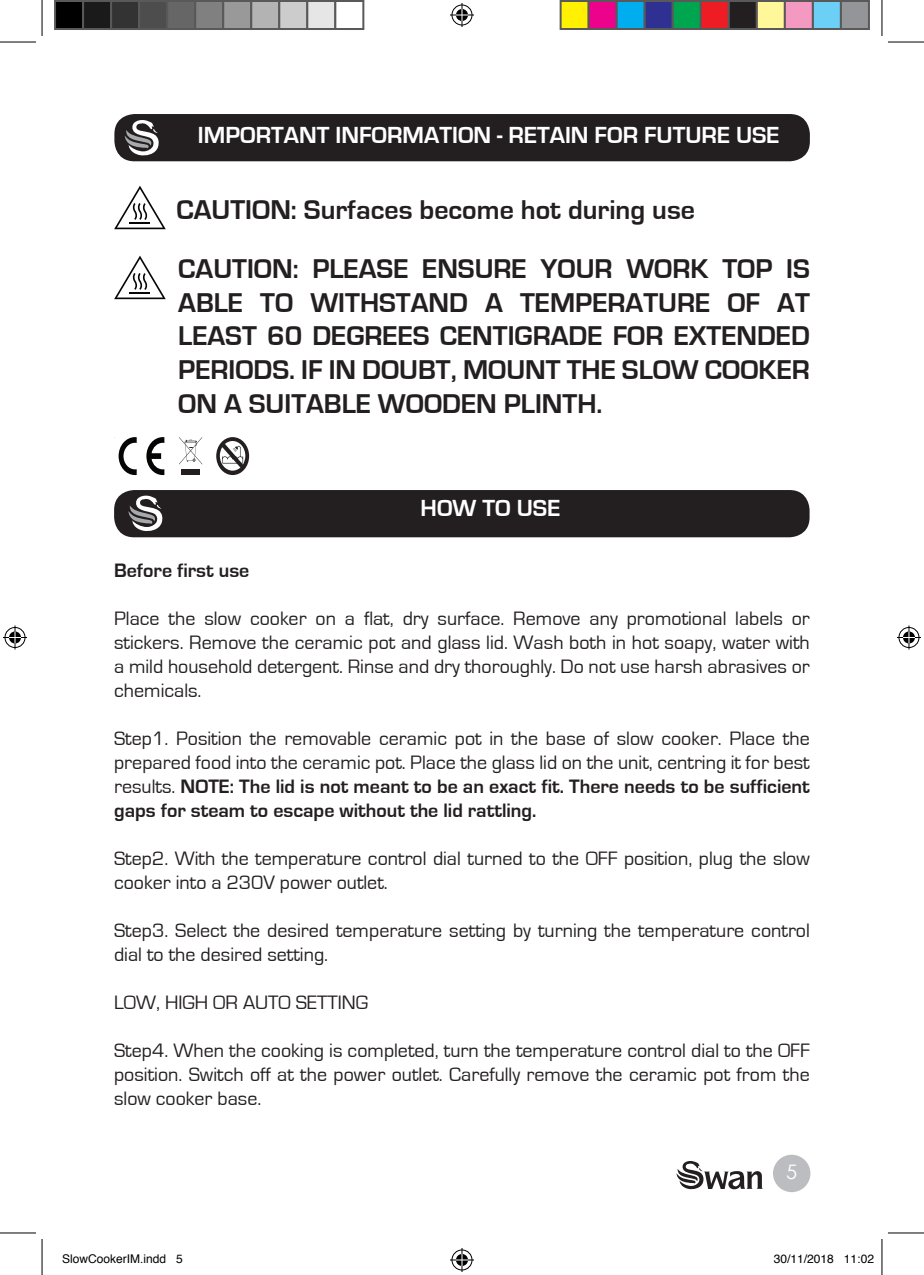
<style>
.page{position:relative;width:924px;height:1275px;background:#fff}
.page>*{position:absolute;margin:0;border:0;box-sizing:border-box;transform-origin:0 0}
.t1{font:700 28px/33.6px "Eurostile";color:#231f20;text-align:justify}
.Headers{font:700 24px "Eurostile";color:#fff}
.t2{font:20px/24px "Eurostile";color:#231f20;text-align:justify}
.t3{font:700 20px "Eurostile";color:#231f20}
.t4{font:20px "Century Gothic";color:#fff}
.t5{font:12px "Helvetica";color:#000}
.s1{font-weight:700}
</style>
<div class="page">
<svg style="left:676px;top:1161px;width:86px;height:28px"></svg>
<div style="left:772px;top:1154px;width:38px;height:38px;background:#bcbdc0;border-radius:50%"></div>
<div style="left:114px;top:114px;width:695px;height:47px;background:#231f20;border-radius:20px"></div>
<svg style="left:146px;top:437px;width:18px;height:38px"></svg>
<svg style="left:114px;top:437px;width:23px;height:38px"></svg>
<div style="left:181px;top:470px;width:19px;height:5px;background:#231f20"></div>
<svg style="left:179px;top:437px;width:23px;height:27px"></svg>
<svg style="left:216px;top:437px;width:33px;height:38px"></svg>
<svg style="left:125px;top:120px;width:34px;height:35px"></svg>
<svg style="left:114px;top:186px;width:52px;height:43px"></svg>
<svg style="left:114px;top:256px;width:52px;height:43px"></svg>
<div style="left:114px;top:490px;width:695px;height:47px;background:#231f20;border-radius:20px"></div>
<svg style="left:128px;top:495px;width:34px;height:36px"></svg>
<hr style="left:0;top:42px;width:36px;height:1px;background:#000">
<hr style="left:887px;top:42px;width:36px;height:1px;background:#000">
<hr style="left:0;top:1232px;width:36px;height:1px;background:#000">
<hr style="left:887px;top:1232px;width:36px;height:1px;background:#000">
<hr style="left:42px;top:0;width:1px;height:36px;background:#000">
<hr style="left:42px;top:1239px;width:1px;height:36px;background:#000">
<hr style="left:881px;top:0;width:1px;height:36px;background:#000">
<hr style="left:881px;top:1239px;width:1px;height:36px;background:#000">
<svg style="left:450px;top:3px;width:24px;height:24px"></svg>
<svg style="left:450px;top:1248px;width:24px;height:24px"></svg>
<svg style="left:3px;top:625px;width:24px;height:24px"></svg>
<svg style="left:897px;top:625px;width:23px;height:24px"></svg>
<div style="left:55px;top:1px;width:28px;height:28px;background:#000"></div>
<div style="left:54px;top:0;width:30px;height:30px;border:2px solid #595959"></div>
<div style="left:83px;top:1px;width:28px;height:28px;background:#1a1a1a"></div>
<div style="left:82px;top:0;width:30px;height:30px;border:2px solid #595959"></div>
<div style="left:111px;top:1px;width:28px;height:28px;background:#333"></div>
<div style="left:110px;top:0;width:30px;height:30px;border:2px solid #595959"></div>
<div style="left:139px;top:1px;width:28px;height:28px;background:#4d4d4d"></div>
<div style="left:138px;top:0;width:30px;height:30px;border:2px solid #595959"></div>
<div style="left:167px;top:1px;width:28px;height:28px;background:#666"></div>
<div style="left:166px;top:0;width:30px;height:30px;border:2px solid #595959"></div>
<div style="left:195px;top:1px;width:28px;height:28px;background:#808080"></div>
<div style="left:194px;top:0;width:30px;height:30px;border:2px solid #595959"></div>
<div style="left:223px;top:1px;width:28px;height:28px;background:#999"></div>
<div style="left:222px;top:0;width:30px;height:30px;border:2px solid #595959"></div>
<div style="left:251px;top:1px;width:28px;height:28px;background:#b3b3b3"></div>
<div style="left:250px;top:0;width:30px;height:30px;border:2px solid #595959"></div>
<div style="left:279px;top:1px;width:28px;height:28px;background:#ccc"></div>
<div style="left:278px;top:0;width:30px;height:30px;border:2px solid #595959"></div>
<div style="left:307px;top:1px;width:28px;height:28px;background:#e6e6e6"></div>
<div style="left:306px;top:0;width:30px;height:30px;border:2px solid #595959"></div>
<div style="left:334px;top:0;width:30px;height:30px;border:2px solid #595959"></div>
<div style="left:560px;top:1px;width:28px;height:28px;background:#fff101"></div>
<div style="left:559px;top:0;width:30px;height:30px;border:2px solid #595959"></div>
<div style="left:588px;top:1px;width:28px;height:28px;background:#ed028c"></div>
<div style="left:587px;top:0;width:30px;height:30px;border:2px solid #595959"></div>
<div style="left:616px;top:1px;width:28px;height:28px;background:#00aeef"></div>
<div style="left:615px;top:0;width:30px;height:30px;border:2px solid #595959"></div>
<div style="left:644px;top:1px;width:28px;height:28px;background:#2e3092"></div>
<div style="left:643px;top:0;width:30px;height:30px;border:2px solid #595959"></div>
<div style="left:672px;top:1px;width:28px;height:28px;background:#00a54f"></div>
<div style="left:671px;top:0;width:30px;height:30px;border:2px solid #595959"></div>
<div style="left:700px;top:1px;width:28px;height:28px;background:#ee1d23"></div>
<div style="left:699px;top:0;width:30px;height:30px;border:2px solid #595959"></div>
<div style="left:728px;top:1px;width:28px;height:28px;background:#231f20"></div>
<div style="left:727px;top:0;width:30px;height:30px;border:2px solid #595959"></div>
<div style="left:756px;top:1px;width:28px;height:28px;background:#fff79a"></div>
<div style="left:755px;top:0;width:30px;height:30px;border:2px solid #595959"></div>
<div style="left:784px;top:1px;width:28px;height:28px;background:#f499c2"></div>
<div style="left:783px;top:0;width:30px;height:30px;border:2px solid #595959"></div>
<div style="left:812px;top:1px;width:28px;height:28px;background:#6bcff6"></div>
<div style="left:811px;top:0;width:30px;height:30px;border:2px solid #595959"></div>
<div style="left:840px;top:1px;width:28px;height:28px;background:#939598"></div>
<div style="left:839px;top:0;width:30px;height:30px;border:2px solid #595959"></div>
<p class="Headers" style="left:198px;top:122px;width:583px">IMPORTANT INFORMATION - RETAIN FOR FUTURE USE</p>
<p class="t1" style="left:176px;top:193px;width:520px">CAUTION: Surfaces become hot during use</p>
<p class="t1" style="left:178px;top:252px;width:633px">CAUTION: PLEASE ENSURE YOUR WORK TOP IS ABLE TO WITHSTAND A TEMPERATURE OF AT LEAST 60 DEGREES CENTIGRADE FOR EXTENDED PERIODS. IF IN DOUBT, MOUNT THE SLOW COOKER ON A SUITABLE WOODEN PLINTH.</p>
<p class="Headers" style="left:420px;top:494px;width:141px">HOW TO USE</p>
<p class="t3" style="left:114px;top:559px;width:137px">Before first use</p>
<p class="t2" style="left:114px;top:607px;width:697px">Place the slow cooker on a flat, dry surface. Remove any promotional labels or stickers. Remove the ceramic pot and glass lid. Wash both in hot soapy, water with a mild household detergent. Rinse and dry thoroughly. Do not use harsh abrasives or chemicals.</p>
<p class="t2" style="left:114px;top:727px;width:697px">Step1. Position the removable ceramic pot in the base of slow cooker. Place the prepared food into the ceramic pot. Place the glass lid on the unit, centring it for best results. <span class="s1">NOTE: The lid is not meant to be an exact fit. There needs to be sufficient gaps for steam to escape without the lid rattling.</span></p>
<p class="t2" style="left:114px;top:847px;width:697px">Step2. With the temperature control dial turned to the OFF position, plug the slow cooker into a 230V power outlet.</p>
<p class="t2" style="left:114px;top:919px;width:697px">Step3. Select the desired temperature setting by turning the temperature control dial to the desired setting.</p>
<p class="t2" style="left:114px;top:991px;width:255px">LOW, HIGH OR AUTO SETTING</p>
<p class="t2" style="left:114px;top:1039px;width:697px">Step4. When the cooking is completed, turn the temperature control dial to the OFF position. Switch off at the power outlet. Carefully remove the ceramic pot from the slow cooker base.</p>
<p class="t4" style="left:786px;top:1158px;width:13px">5</p>
<p class="t5" style="left:62px;top:1249px;width:122px">SlowCookerIM.indd 5</p>
<p class="t5" style="left:773px;top:1249px;width:102px">30/11/2018 11:02</p>
</div>
